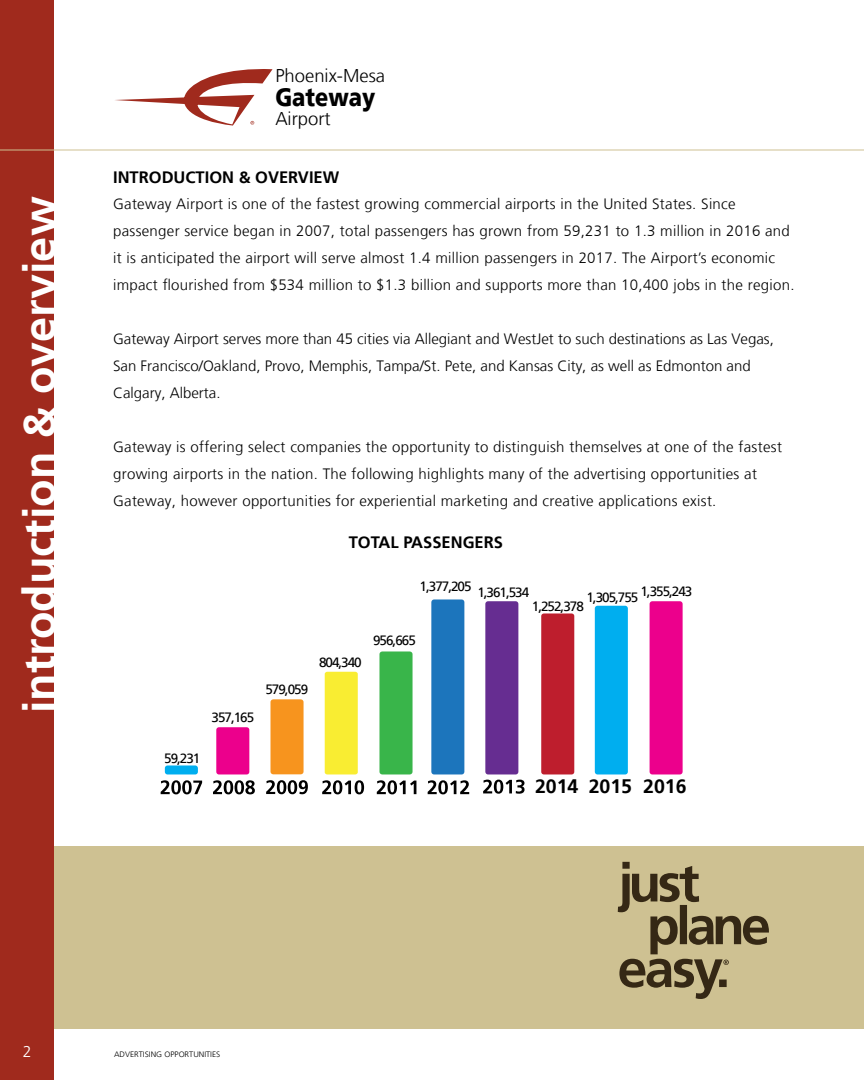
<style>
.page{position:relative;width:864px;height:1080px;background:#fff}
.page>*{position:absolute;margin:0;border:0;box-sizing:border-box;transform-origin:0 0}
.t1{font:700 45px "Frutiger LT";color:#fff}
.t2{font:900 25.65px "Frutiger LT";color:#000;scale:.85 1}
.t3{font:700 19.5px "Frutiger LT";color:#000}
.t4{font:300 18.45px "Frutiger LT";color:#000}
.t5{font:700 16.5px "Frutiger LT";color:#000}
.t6{font:300 15.75px "Frutiger LT";color:#fff}
.t7{font:300 15px/27px "Frutiger LT";letter-spacing:.02em;color:#000}
.t8{font:300 15px/27px "Frutiger LT";color:#000}
.t9{font:13.5px "Frutiger LT";letter-spacing:-.075em;color:#000}
.t10{font:300 7.8px "Frutiger LT";color:#000;scale:1.05 1}
</style>
<div class="page">
<div style="left:0;top:846px;width:864px;height:183px;background:#cec192"></div>
<div style="left:0;top:0;width:54px;height:1080px;background:#a02a1d"></div>
<svg style="left:618px;top:862px;width:151px;height:137px"></svg>
<hr style="left:0;top:150px;width:864px;height:1px;background:#cec192">
<svg style="left:115px;top:69px;width:158px;height:57px"></svg>
<svg style="left:161px;top:780px;width:41px;height:14px"></svg>
<div style="left:165px;top:765px;width:33px;height:9px;background:#00aeef;border-radius:3px"></div>
<svg style="left:266px;top:780px;width:42px;height:14px"></svg>
<div style="left:271px;top:699px;width:33px;height:75px;background:#f7941e;border-radius:3px"></div>
<svg style="left:322px;top:780px;width:42px;height:14px"></svg>
<div style="left:325px;top:672px;width:33px;height:102px;background:#f9ed32;border-radius:3px"></div>
<svg style="left:377px;top:780px;width:39px;height:14px"></svg>
<div style="left:379px;top:651px;width:34px;height:123px;background:#39b54a;border-radius:3px"></div>
<svg style="left:428px;top:780px;width:41px;height:14px"></svg>
<div style="left:431px;top:599px;width:33px;height:175px;background:#1c75bc;border-radius:3px"></div>
<svg style="left:483px;top:780px;width:42px;height:14px"></svg>
<svg style="left:213px;top:780px;width:42px;height:14px"></svg>
<div style="left:216px;top:727px;width:33px;height:47px;background:#ec008c;border-radius:3px"></div>
<div style="left:485px;top:601px;width:33px;height:173px;background:#662d91;border-radius:3px"></div>
<div style="left:541px;top:613px;width:33px;height:161px;background:#be1e2d;border-radius:3px"></div>
<div style="left:595px;top:606px;width:33px;height:168px;background:#00aeef;border-radius:3px"></div>
<div style="left:650px;top:601px;width:33px;height:173px;background:#ec008c;border-radius:3px"></div>
<p class="t4" style="left:275px;top:65px;width:111px">Phoenix-Mesa</p>
<h2 class="t2" style="left:275px;top:81px;width:119px">Gateway</h2>
<p class="t4" style="left:275px;top:108px;width:57px">Airport</p>
<h1 class="t1" style="left:13px;top:713px;width:518px;rotate:-90deg">introduction &amp; overview</h1>
<p class="t5" style="left:113px;top:168px;width:228px">INTRODUCTION &amp; OVERVIEW</p>
<p class="t7" style="left:113px;top:191px;width:683px">Gateway Airport is one of the fastest growing commercial airports in the United States. Since passenger service began in 2007, total passengers has grown from 59,231 to 1.3 million in 2016 and it is anticipated the airport will serve almost 1.4 million passengers in 2017. The Airport’s economic impact flourished from $534 million to $1.3 billion and supports more than 10,400 jobs in the region.</p>
<p class="t8" style="left:113px;top:326px;width:662px">Gateway Airport serves more than 45 cities via Allegiant and WestJet to such destinations as Las Vegas,<br>San Francisco/Oakland, Provo, Memphis, Tampa/St. Pete, and Kansas City, as well as Edmonton and<br>Calgary, Alberta.</p>
<p class="t7" style="left:113px;top:434px;width:670px">Gateway is offering select companies the opportunity to distinguish themselves at one of the fastest growing airports in the nation. The following highlights many of the advertising opportunities at<br>Gateway, however opportunities for experiential marketing and creative applications exist.</p>
<p class="t5" style="left:349px;top:533px;width:156px">TOTAL PASSENGERS</p>
<p class="t9" style="left:420px;top:579px;width:53px">1,377,205</p>
<p class="t9" style="left:641px;top:583px;width:53px">1,355,243</p>
<p class="t9" style="left:477px;top:585px;width:53px">1,361,534</p>
<p class="t9" style="left:586px;top:589px;width:53px">1,305,755</p>
<p class="t9" style="left:532px;top:599px;width:53px">1,252,378</p>
<p class="t9" style="left:164px;top:750px;width:38px">59,231</p>
<p class="t9" style="left:212px;top:709px;width:44px">357,165</p>
<p class="t9" style="left:265px;top:682px;width:44px">579,059</p>
<p class="t9" style="left:319px;top:654px;width:44px">804,340</p>
<p class="t9" style="left:373px;top:633px;width:44px">956,665</p>
<h3 class="t3" style="left:535px;top:775px;width:45px">2014</h3>
<h3 class="t3" style="left:589px;top:775px;width:45px">2015</h3>
<h3 class="t3" style="left:643px;top:775px;width:45px">2016</h3>
<p class="t6" style="left:23px;top:1043px;width:10px">2</p>
<p class="t10" style="left:114px;top:1050px;width:103px">ADVERTISING OPPORTUNITIES</p>
</div>
